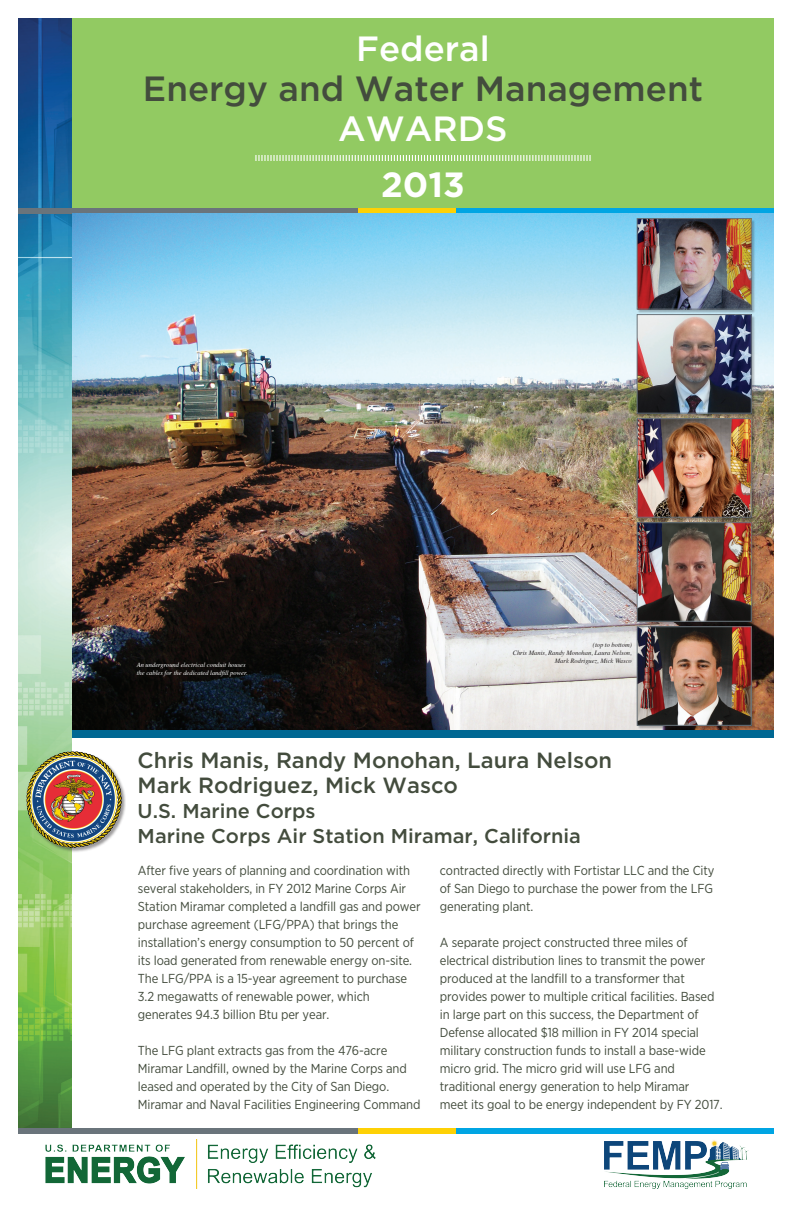
<style>
.page{position:relative;width:792px;height:1224px;background:#fff}
.page>*{position:absolute;margin:0;border:0;box-sizing:border-box;transform-origin:0 0}
.t1{font:500 35px "Gotham";color:#434c3d}
.t2{font:500 35px "Gotham";color:#fff}
.t3{font:700 35px "Gotham";color:#fff}
.t4{font:500 22px "Gotham";color:#434c3d}
.t5{font:500 20px "Gotham";color:#434c3d}
.t6{font:13px/18px "Gotham Narrow";letter-spacing:-.01em;color:#434c3d}
.t7{font:italic 6.5px/8px "Times";color:#fff}
.t8{font:italic 6.5px/8px "Times";color:#231f20;text-align:right}
</style>
<div class="page">
<img style="left:18px;top:18px;width:54px;height:1111px">
<div style="left:72px;top:18px;width:702px;height:195px;background:#92ca62"></div>
<div style="left:18px;top:1129px;width:573px;height:5px;background:#6a747b"></div>
<div style="left:358px;top:1129px;width:139px;height:5px;background:#fed105"></div>
<div style="left:457px;top:1129px;width:317px;height:5px;background:#00a5e3"></div>
<svg style="left:255px;top:155px;width:336px;height:6px"></svg>
<img style="left:605px;top:1140px;width:143px;height:48px">
<img style="left:45px;top:1139px;width:331px;height:49px">
<div style="left:18px;top:208px;width:573px;height:5px;background:#6a747b"></div>
<div style="left:358px;top:208px;width:139px;height:5px;background:#fed105"></div>
<div style="left:457px;top:208px;width:317px;height:5px;background:#00a5e3"></div>
<img style="left:72px;top:213px;width:702px;height:517px">
<div style="left:72px;top:730px;width:702px;height:8px;background:#006893"></div>
<div style="left:26px;top:752px;width:100px;height:101px;background:#231f20;opacity:.45"></div>
<img style="left:26px;top:752px;width:95px;height:96px">
<div style="left:638px;top:523px;width:118px;height:103px;background:#231f20;opacity:.3"></div>
<img style="left:639px;top:524px;width:111px;height:96px">
<div style="left:637px;top:522px;width:115px;height:100px;border:1px solid #6a747b"></div>
<div style="left:638px;top:627px;width:118px;height:103px;background:#231f20;opacity:.3"></div>
<img style="left:639px;top:629px;width:111px;height:95px">
<div style="left:637px;top:627px;width:115px;height:99px;border:1px solid #6a747b"></div>
<div style="left:638px;top:315px;width:118px;height:103px;background:#231f20;opacity:.3"></div>
<img style="left:639px;top:316px;width:110px;height:95px">
<div style="left:637px;top:314px;width:114px;height:99px;border:1px solid #6a747b"></div>
<div style="left:638px;top:419px;width:118px;height:103px;background:#231f20;opacity:.3"></div>
<img style="left:639px;top:420px;width:110px;height:95px">
<div style="left:637px;top:418px;width:114px;height:99px;border:1px solid #6a747b"></div>
<div style="left:638px;top:219px;width:118px;height:95px;background:#231f20;opacity:.3"></div>
<img style="left:639px;top:220px;width:110px;height:87px">
<div style="left:637px;top:218px;width:114px;height:91px;border:1px solid #6a747b"></div>
<h1 class="t2" style="left:356px;top:26px;width:135px">Federal</h1>
<h1 class="t1" style="left:143px;top:66px;width:562px">Energy and Water Management</h1>
<h1 class="t2" style="left:338px;top:106px;width:171px">AWARDS</h1>
<h1 class="t3" style="left:381px;top:162px;width:85px">2013</h1>
<p class="t7" style="left:137px;top:661px;width:112px">An underground electrical conduit houses the cables for the dedicated landfill power.</p>
<p class="t8" style="left:513px;top:641px;width:121px">(top to bottom)<br>Chris Manis, Randy Monohan, Laura Nelson,<br>Mark Rodriguez, Mick Wasco</p>
<p class="t4" style="left:138px;top:745px;width:476px">Chris Manis, Randy Monohan, Laura Nelson</p>
<p class="t4" style="left:138px;top:770px;width:322px">Mark Rodriguez, Mick Wasco</p>
<p class="t5" style="left:138px;top:797px;width:179px">U.S. Marine Corps</p>
<p class="t5" style="left:138px;top:822px;width:445px">Marine Corps Air Station Miramar, California</p>
<p class="t6" style="left:138px;top:861px;width:284px">After five years of planning and coordination with several stakeholders, in FY 2012 Marine Corps Air Station Miramar completed a landfill gas and power purchase agreement (LFG/PPA) that brings the installation’s energy consumption to 50 percent of its load generated from renewable energy on-site.<br>The LFG/PPA is a 15-year agreement to purchase 3.2 megawatts of renewable power, which generates 94.3 billion Btu per year.</p>
<p class="t6" style="left:138px;top:1041px;width:284px">The LFG plant extracts gas from the 476-acre Miramar Landfill, owned by the Marine Corps and leased and operated by the City of San Diego.<br>Miramar and Naval Facilities Engineering Command</p>
<p class="t6" style="left:440px;top:861px;width:276px;text-align:justify">contracted directly with Fortistar LLC and the City of San Diego to purchase the power from the LFG generating plant.</p>
<p class="t6" style="left:440px;top:933px;width:284px">A separate project constructed three miles of electrical distribution lines to transmit the power produced at the landfill to a transformer that provides power to multiple critical facilities. Based in large part on this success, the Department of Defense allocated $18 million in FY 2014 special military construction funds to install a base-wide micro grid. The micro grid will use LFG and traditional energy generation to help Miramar<br>meet its goal to be energy independent by FY 2017.</p>
</div>
